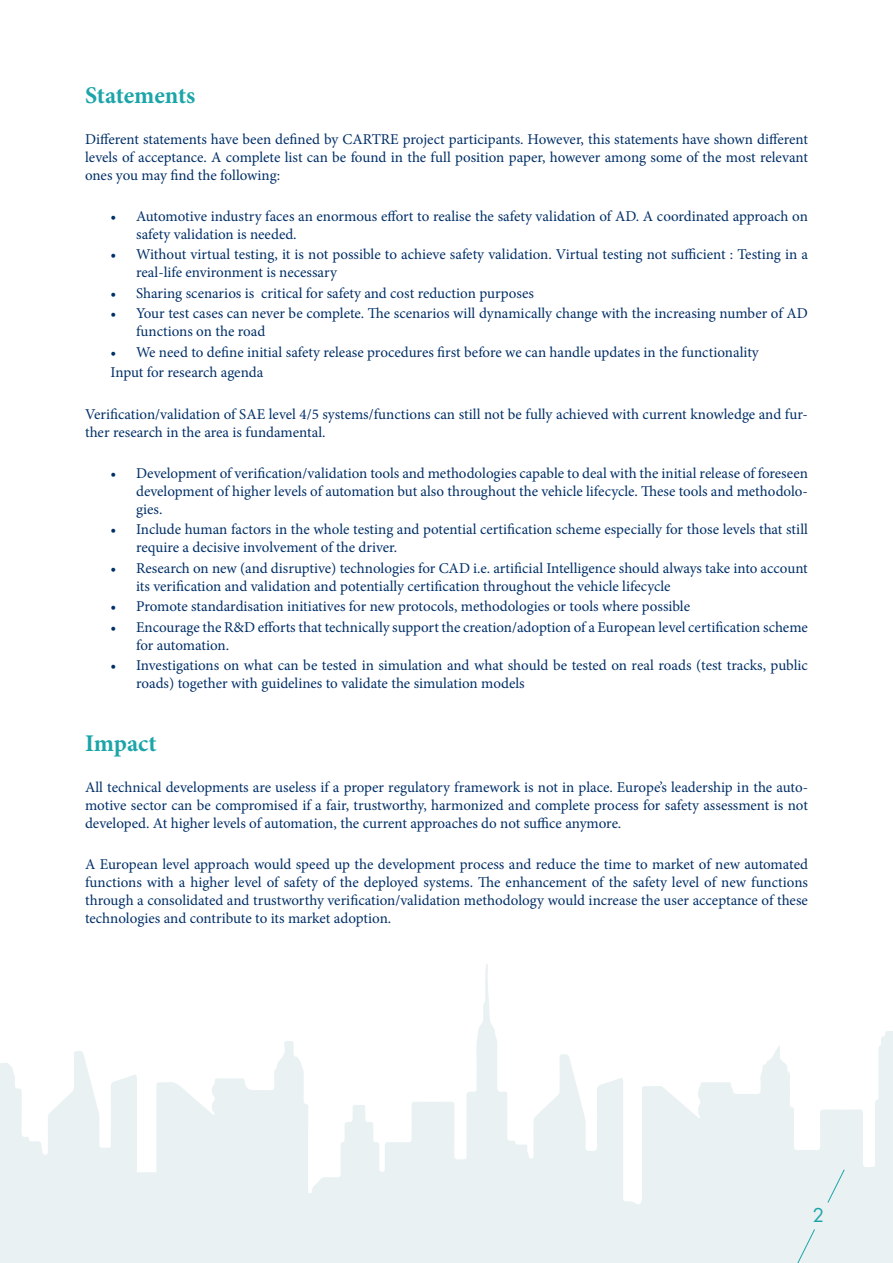
<style>
.page{position:relative;width:893px;height:1263px;background:#fff}
.page>*{position:absolute;margin:0;border:0;box-sizing:border-box;transform-origin:0 0}
.t1{font:700 24px "Minion Pro";letter-spacing:-.005em;color:#1ca5a9}
.t2{font:21px "Futura PT";color:#1ca5a9}
.t3{font:15px/18px "Minion Pro";color:#002f67}
</style>
<div class="page">
<svg style="left:0;top:964px;width:893px;height:299px;fill:#e9f1f3"></svg>
<svg style="left:827px;top:1169px;width:18px;height:34px"></svg>
<svg style="left:780px;top:1229px;width:35px;height:34px"></svg>
<h1 class="t1" style="left:85px;top:78px;width:112px">Statements</h1>
<p class="t3" style="left:85px;top:130px;width:724px;text-align:justify">Different statements have been defined by CARTRE project participants. However, this statements have shown different levels of acceptance. A complete list can be found in the full position paper, however among some of the most relevant ones you may find the following:</p>
<p class="t3" style="left:136px;top:207px;width:673px;text-indent:-26px">• Automotive industry faces an enormous effort to realise the safety validation of AD. A coordinated approach on safety validation is needed.</p>
<p class="t3" style="left:136px;top:246px;width:673px;text-indent:-26px">• Without virtual testing, it is not possible to achieve safety validation. Virtual testing not sufficient : Testing in a real-life environment is necessary</p>
<p class="t3" style="left:111px;top:284px;width:425px">• Sharing scenarios is critical for safety and cost reduction purposes</p>
<p class="t3" style="left:136px;top:305px;width:673px;text-indent:-26px">• Your test cases can never be complete. The scenarios will dynamically change with the increasing number of AD functions on the road</p>
<p class="t3" style="left:111px;top:342px;width:650px;line-height:20.5px">• We need to define initial safety release procedures first before we can handle updates in the functionality<br>Input for research agenda</p>
<p class="t3" style="left:85px;top:405px;width:724px">Verification/validation of SAE level 4/5 systems/functions can still not be fully achieved with current knowledge and fur&shy;ther research in the area is fundamental.</p>
<p class="t3" style="left:136px;top:464px;width:673px;text-align:justify;text-indent:-26px">• Development of verification/validation tools and methodologies capable to deal with the initial release of foreseen development of higher levels of automation but also throughout the vehicle lifecycle. These tools and methodolo&shy;gies.</p>
<p class="t3" style="left:136px;top:520px;width:673px;text-indent:-26px">• Include human factors in the whole testing and potential certification scheme especially for those levels that still require a decisive involvement of the driver.</p>
<p class="t3" style="left:136px;top:559px;width:673px;text-indent:-26px">• Research on new (and disruptive) technologies for CAD i.e. artificial Intelligence should always take into account its verification and validation and potentially certification throughout the vehicle lifecycle</p>
<p class="t3" style="left:111px;top:598px;width:581px">• Promote standardisation initiatives for new protocols, methodologies or tools where possible</p>
<p class="t3" style="left:136px;top:618px;width:673px;text-indent:-26px">• Encourage the R&amp;D efforts that technically support the creation/adoption of a European level certification scheme for automation.</p>
<p class="t3" style="left:136px;top:657px;width:673px;text-indent:-26px">• Investigations on what can be tested in simulation and what should be tested on real roads (test tracks, public roads) together with guidelines to validate the simulation models</p>
<h1 class="t1" style="left:85px;top:727px;width:73px">Impact</h1>
<p class="t3" style="left:85px;top:778px;width:724px;text-align:justify">All technical developments are useless if a proper regulatory framework is not in place. Europe’s leadership in the auto&shy;motive sector can be compromised if a fair, trustworthy, harmonized and complete process for safety assessment is not developed. At higher levels of automation, the current approaches do not suffice anymore.</p>
<p class="t3" style="left:85px;top:856px;width:724px;text-align:justify">A European level approach would speed up the development process and reduce the time to market of new automated functions with a higher level of safety of the deployed systems. The enhancement of the safety level of new functions through a consolidated and trustworthy verification/validation methodology would increase the user acceptance of these technologies and contribute to its market adoption.</p>
<h2 class="t2" style="left:813px;top:1202px;width:13px">2</h2>
</div>
